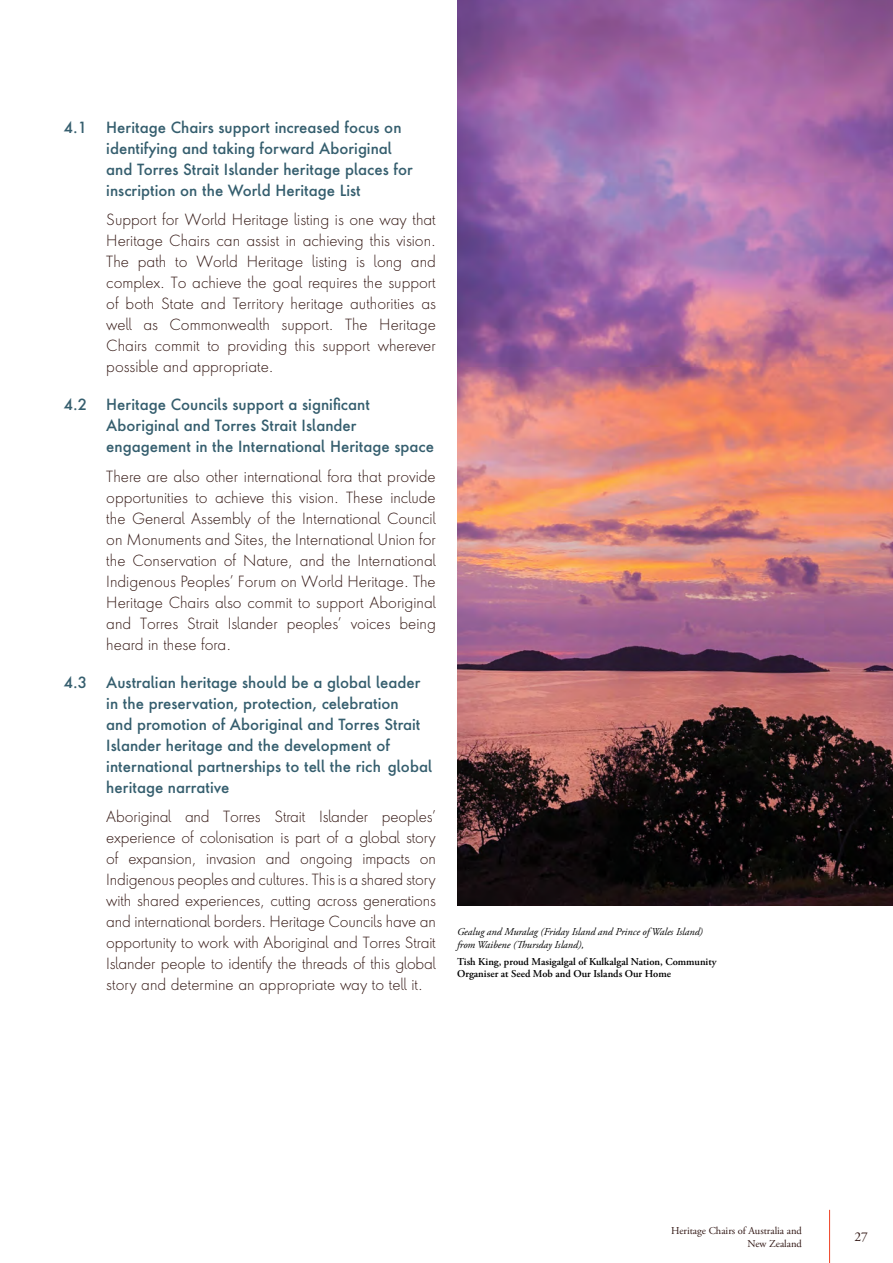
<style>
.page{position:relative;width:893px;height:1263px;background:#fff}
.page>*{position:absolute;margin:0;border:0;box-sizing:border-box;transform-origin:0 0}
.t1{font:300 15px/21px "Futura Next";color:#321612;text-align:justify}
.t2{font:500 15px/21px "Futura Next";color:#355e6e}
.t3{font:13.5px "Adobe Garamond Pro";color:#311714}
.t4{font:600 10.5px/12.6px "Adobe Garamond Pro";color:#000}
.t5{font:italic 10.5px/12.6px "Adobe Garamond Pro";color:#000}
.t6{font:10.5px/12.6px "Adobe Garamond Pro";color:#311714;text-align:right}
</style>
<div class="page">
<hr style="left:829px;top:1210px;width:1px;height:53px;background:#ef4123">
<img style="left:457px;top:0;width:436px;height:906px">
<p class="t2" style="left:64px;top:116px;width:25px">4.1</p>
<p class="t2" style="left:106px;top:116px;width:308px">Heritage Chairs support increased focus on identifying and taking forward Aboriginal and Torres Strait Islander heritage places for inscription on the World Heritage List</p>
<p class="t1" style="left:106px;top:209px;width:331px">Support for World Heritage listing is one way that Heritage Chairs can assist in achieving this vision.<br>The path to World Heritage listing is long and complex. To achieve the goal requires the support of both State and Territory heritage authorities as well as Commonwealth support. The Heritage Chairs commit to providing this support wherever possible and appropriate.</p>
<p class="t2" style="left:64px;top:394px;width:25px">4.2</p>
<p class="t2" style="left:106px;top:394px;width:329px">Heritage Councils support a significant<br>Aboriginal and Torres Strait Islander engagement in the International Heritage space</p>
<p class="t1" style="left:106px;top:466px;width:331px">There are also other international fora that provide opportunities to achieve this vision. These include the General Assembly of the International Council on Monuments and Sites, the International Union for the Conservation of Nature, and the International Indigenous Peoples’ Forum on World Heritage. The Heritage Chairs also commit to support Aboriginal and Torres Strait Islander peoples’ voices being heard in these fora.</p>
<p class="t2" style="left:64px;top:671px;width:25px">4.3</p>
<p class="t2" style="left:106px;top:671px;width:327px">Australian heritage should be a global leader in the preservation, protection, celebration<br>and promotion of Aboriginal and Torres Strait Islander heritage and the development of international partnerships to tell the rich global heritage narrative</p>
<p class="t1" style="left:106px;top:806px;width:331px">Aboriginal and Torres Strait Islander peoples’ experience of colonisation is part of a global story of expansion, invasion and ongoing impacts on Indigenous peoples and cultures. This is a shared story with shared experiences, cutting across generations and international borders. Heritage Councils have an opportunity to work with Aboriginal and Torres Strait Islander people to identify the threads of this global story and determine an appropriate way to tell it.</p>
<p class="t5" style="left:457px;top:926px;width:247px">Gealug and Muralag (Friday Island and Prince of Wales Island) from Waibene (Thursday Island),</p>
<p class="t4" style="left:457px;top:955px;width:261px">Tish King, proud Masigalgal of Kulkalgal Nation, Community<br>Organiser at Seed Mob and Our Islands Our Home</p>
<p class="t6" style="left:671px;top:1225px;width:132px">Heritage Chairs of Australia and<br>New Zealand</p>
<p class="t3" style="left:854px;top:1229px;width:15px">27</p>
</div>
